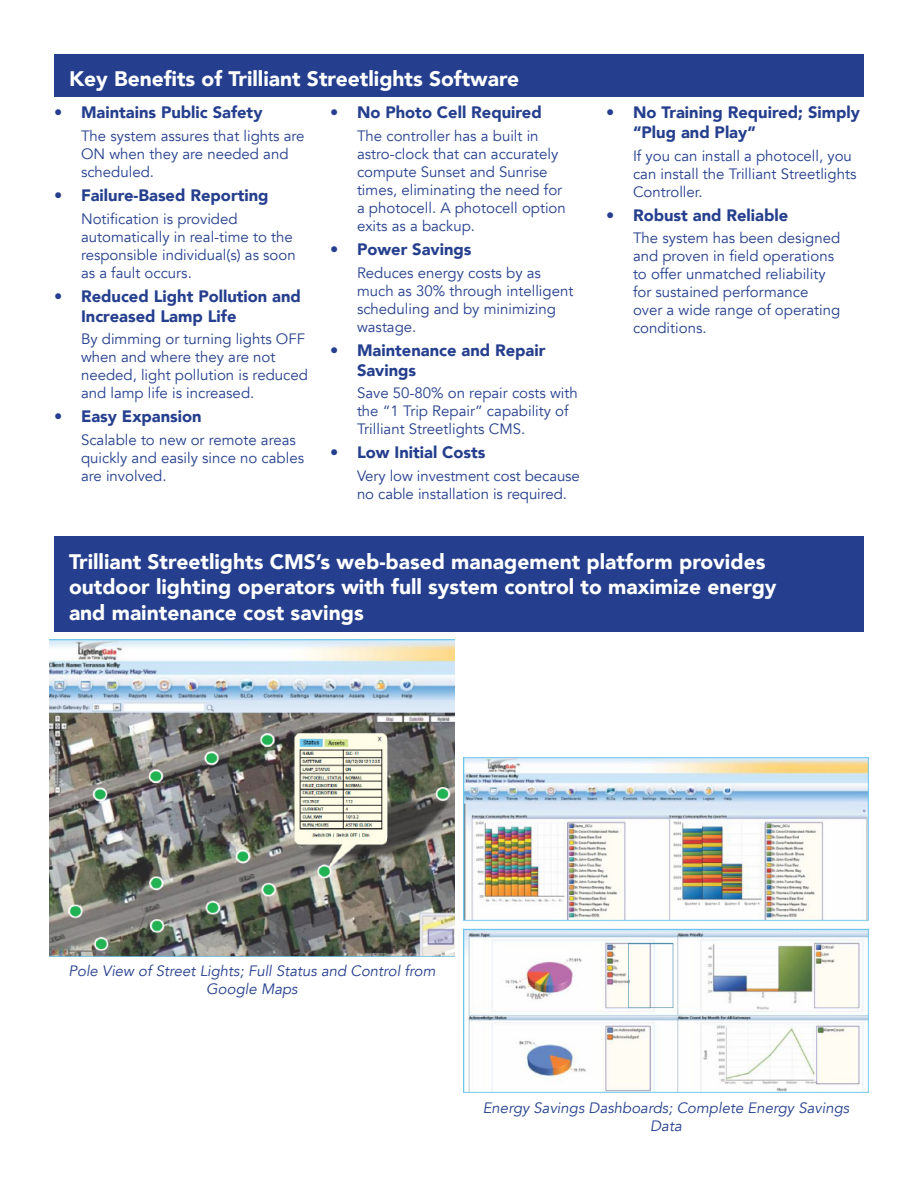
<style>
.page{position:relative;width:918px;height:1188px;background:#fff}
.page>*{position:absolute;margin:0;border:0;box-sizing:border-box;transform-origin:0 0}
.t1{font:900 21px/25.2px "Avenir";color:#fff}
.t2{font:900 16.5px/19.8px "Avenir";color:#253f8e}
.t3{font:15px/18px "Avenir";color:#253f8e}
.t4{font:italic 15px/18px "Avenir";color:#253f8e;text-align:center}
</style>
<div class="page">
<div style="left:54px;top:54px;width:810px;height:42px;background:#253f8e"></div>
<div style="left:54px;top:536px;width:810px;height:96px;background:#253f8e"></div>
<img style="left:50px;top:640px;width:404px;height:316px">
<img style="left:464px;top:758px;width:405px;height:334px">
<p class="t1" style="left:69px;top:65px;width:452px">Key Benefits of Trilliant Streetlights Software</p>
<p class="t2" style="left:54px;top:102px;width:210px">• Maintains Public Safety</p>
<p class="t3" style="left:81px;top:127px;width:225px">The system assures that lights are<br>ON when they are needed and scheduled.</p>
<p class="t2" style="left:54px;top:185px;width:216px">• Failure-Based Reporting</p>
<p class="t3" style="left:81px;top:210px;width:216px">Notification is provided automatically in real-time to the responsible individual(s) as soon as a fault occurs.</p>
<p class="t2" style="left:81px;top:286px;width:222px;text-indent:-27px">• Reduced Light Pollution and<br>Increased Lamp Life</p>
<p class="t3" style="left:81px;top:330px;width:228px">By dimming or turning lights OFF when and where they are not needed, light pollution is reduced and lamp life is increased.</p>
<p class="t2" style="left:54px;top:406px;width:149px">• Easy Expansion</p>
<p class="t3" style="left:81px;top:431px;width:225px">Scalable to new or remote areas quickly and easily since no cables are involved.</p>
<p class="t2" style="left:330px;top:102px;width:213px">• No Photo Cell Required</p>
<p class="t3" style="left:357px;top:127px;width:210px">The controller has a built in astro-clock that can accurately compute Sunset and Sunrise times, eliminating the need for a photocell. A photocell option exits as a backup.</p>
<p class="t2" style="left:330px;top:239px;width:143px">• Power Savings</p>
<p class="t3" style="left:357px;top:264px;width:218px">Reduces energy costs by as much as 30% through intelligent scheduling and by minimizing wastage.</p>
<p class="t2" style="left:357px;top:340px;width:190px;text-indent:-27px">• Maintenance and Repair<br>Savings</p>
<p class="t3" style="left:357px;top:384px;width:222px">Save 50-80% on repair costs with the “1 Trip Repair” capability of<br>Trilliant Streetlights CMS.</p>
<p class="t2" style="left:330px;top:442px;width:157px">• Low Initial Costs</p>
<p class="t3" style="left:357px;top:467px;width:224px">Very low investment cost because no cable installation is required.</p>
<p class="t2" style="left:633px;top:102px;width:229px;text-indent:-27px">• No Training Required; Simply “Plug and Play”</p>
<p class="t3" style="left:633px;top:147px;width:225px">If you can install a photocell, you can install the Trilliant Streetlights<br>Controller.</p>
<p class="t2" style="left:606px;top:205px;width:184px">• Robust and Reliable</p>
<p class="t3" style="left:633px;top:229px;width:209px">The system has been designed and proven in field operations to offer unmatched reliability for sustained performance over a wide range of operating conditions.</p>
<p class="t1" style="left:69px;top:549px;width:709px">Trilliant Streetlights CMS’s web-based management platform provides outdoor lighting operators with full system control to maximize energy and maintenance cost savings</p>
<p class="t4" style="left:69px;top:962px;width:368px">Pole View of Street Lights; Full Status and Control from<br>Google Maps</p>
<p class="t4" style="left:483px;top:1099px;width:368px">Energy Savings Dashboards; Complete Energy Savings<br>Data</p>
</div>
